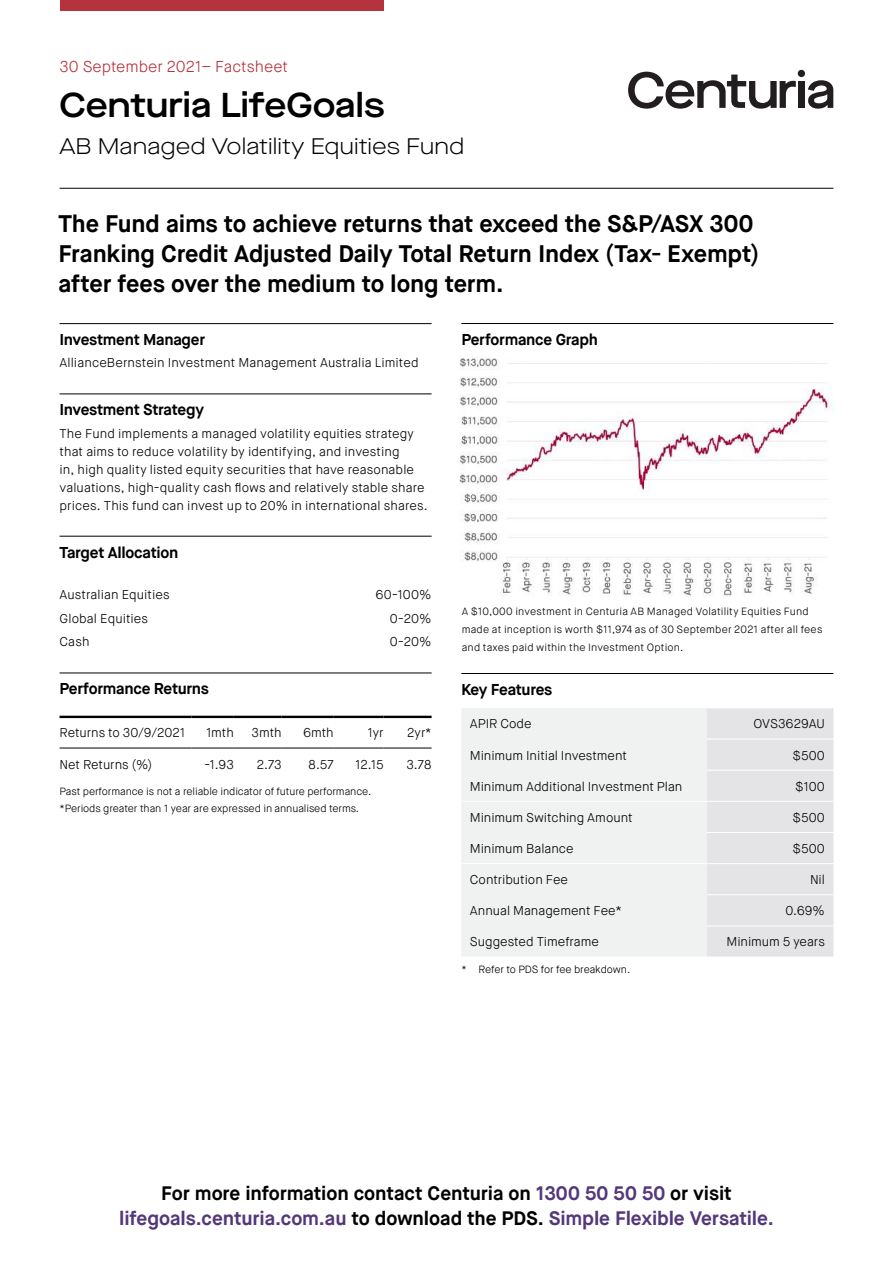
<style>
.page{position:relative;width:893px;height:1263px;background:#fff}
.page>*{position:absolute;margin:0;border:0;box-sizing:border-box;transform-origin:0 0}
.t1{font:600 34.5px "Maison Neue Extended";color:#000}
.t2{font:700 24px/30px "Maison Neue";letter-spacing:-.01em;color:#000}
.t3{font:300 22.5px "Maison Neue Extended";letter-spacing:.005em;color:#000}
.t4{font:700 19.5px/25.5px "Maison Neue";letter-spacing:-.005em;color:#000;text-align:center}
.t5{font:700 15.75px "Maison Neue";letter-spacing:-.02em;color:#000}
.t6{font:300 15.75px "Maison Neue";color:#b5333d}
.t7{font:300 12.75px/18px "Maison Neue";letter-spacing:.005em;color:#000}
.t8{font:300 10.5px/18px "Maison Neue";color:#000}
.s1{color:#54387a}
</style>
<div class="page">
<hr style="left:60px;top:188px;width:773px;height:1px;background:#000">
<hr style="left:60px;top:323px;width:372px;height:1px;background:#000">
<hr style="left:60px;top:394px;width:372px;height:1px;background:#000">
<hr style="left:60px;top:536px;width:372px;height:1px;background:#000">
<hr style="left:60px;top:673px;width:372px;height:1px;background:#000">
<hr style="left:60px;top:716px;width:131px;height:2px;background:#000">
<hr style="left:191px;top:716px;width:43px;height:2px;background:#000">
<hr style="left:234px;top:716px;width:48px;height:2px;background:#000">
<hr style="left:282px;top:716px;width:52px;height:2px;background:#000">
<hr style="left:334px;top:716px;width:50px;height:2px;background:#000">
<hr style="left:384px;top:716px;width:48px;height:2px;background:#000">
<hr style="left:60px;top:748px;width:131px;height:1px;background:#000">
<hr style="left:191px;top:748px;width:43px;height:1px;background:#000">
<hr style="left:234px;top:748px;width:48px;height:1px;background:#000">
<hr style="left:282px;top:748px;width:52px;height:1px;background:#000">
<hr style="left:334px;top:748px;width:50px;height:1px;background:#000">
<hr style="left:384px;top:748px;width:48px;height:1px;background:#000">
<hr style="left:461px;top:323px;width:372px;height:1px;background:#000">
<hr style="left:461px;top:673px;width:372px;height:1px;background:#000">
<div style="left:462px;top:708px;width:245px;height:248px;background:#f0f1f1"></div>
<div style="left:707px;top:709px;width:126px;height:248px;background:#e4e4e6"></div>
<hr style="left:461px;top:801px;width:246px;height:1px;background:#fff">
<hr style="left:461px;top:863px;width:246px;height:1px;background:#fff">
<hr style="left:707px;top:739px;width:126px;height:1px;background:#fff">
<hr style="left:707px;top:770px;width:126px;height:1px;background:#fff">
<hr style="left:707px;top:801px;width:126px;height:1px;background:#fff">
<hr style="left:707px;top:832px;width:126px;height:1px;background:#fff">
<hr style="left:707px;top:863px;width:126px;height:1px;background:#fff">
<hr style="left:707px;top:894px;width:126px;height:1px;background:#fff">
<hr style="left:707px;top:926px;width:126px;height:1px;background:#fff">
<div style="left:60px;top:0;width:324px;height:11px;background:#b5333d"></div>
<div style="left:798px;top:81px;width:7px;height:27px;background:#221e1f"></div>
<svg style="left:808px;top:80px;width:25px;height:29px"></svg>
<div style="left:798px;top:70px;width:7px;height:7px;background:#221e1f;border-radius:50%"></div>
<svg style="left:628px;top:72px;width:168px;height:37px"></svg>
<img style="left:459px;top:358px;width:374px;height:239px">
<p class="t6" style="left:60px;top:60px;width:230px">30 September 2021– Factsheet</p>
<h1 class="t1" style="left:60px;top:84px;width:327px">Centuria LifeGoals</h1>
<h3 class="t3" style="left:60px;top:138px;width:406px">AB Managed Volatility Equities Fund</h3>
<h2 class="t2" style="left:59px;top:211px;width:702px">The Fund aims to achieve returns that exceed the S&amp;P/ASX 300<br>Franking Credit Adjusted Daily Total Return Index (Tax- Exempt) after fees over the medium to long term.</h2>
<p class="t5" style="left:60px;top:333px;width:147px">Investment Manager</p>
<p class="t7" style="left:60px;top:355px;width:361px">AllianceBernstein Investment Management Australia Limited</p>
<p class="t5" style="left:60px;top:403px;width:146px">Investment Strategy</p>
<p class="t7" style="left:60px;top:425px;width:370px">The Fund implements a managed volatility equities strategy that aims to reduce volatility by identifying, and investing<br>in, high quality listed equity securities that have reasonable valuations, high-quality cash flows and relatively stable share prices. This fund can invest up to 20% in international shares.</p>
<p class="t5" style="left:60px;top:545px;width:120px">Target Allocation</p>
<p class="t7" style="left:60px;top:587px;width:112px">Australian Equities</p>
<p class="t7" style="left:376px;top:587px;width:58px">60-100%</p>
<p class="t7" style="left:60px;top:611px;width:90px">Global Equities</p>
<p class="t7" style="left:390px;top:611px;width:43px">0-20%</p>
<p class="t7" style="left:60px;top:634px;width:32px">Cash</p>
<p class="t7" style="left:390px;top:634px;width:43px">0-20%</p>
<p class="t5" style="left:60px;top:682px;width:151px">Performance Returns</p>
<p class="t7" style="left:60px;top:725px;width:127px">Returns to 30/9/2021</p>
<p class="t7" style="left:206px;top:725px;width:29px">1mth</p>
<p class="t7" style="left:252px;top:725px;width:32px">3mth</p>
<p class="t7" style="left:303px;top:725px;width:32px">6mth</p>
<p class="t7" style="left:367px;top:725px;width:18px">1yr</p>
<p class="t7" style="left:407px;top:725px;width:26px">2yr*</p>
<p class="t7" style="left:60px;top:756px;width:94px">Net Returns (%)</p>
<p class="t7" style="left:205px;top:756px;width:31px">-1.93</p>
<p class="t7" style="left:257px;top:756px;width:26px">2.73</p>
<p class="t7" style="left:309px;top:756px;width:27px">8.57</p>
<p class="t7" style="left:355px;top:756px;width:30px">12.15</p>
<p class="t7" style="left:406px;top:756px;width:27px">3.78</p>
<p class="t8" style="left:60px;top:785px;width:313px;line-height:16.2px">Past performance is not a reliable indicator of future performance. *Periods greater than 1 year are expressed in annualised terms.</p>
<p class="t5" style="left:461px;top:333px;width:138px">Performance Graph</p>
<p class="t8" style="left:462px;top:604px;width:362px">A $10,000 investment in Centuria AB Managed Volatility Equities Fund made at inception is worth $11,974 as of 30 September 2021 after all fees and taxes paid within the Investment Option.</p>
<p class="t5" style="left:461px;top:682px;width:92px">Key Features</p>
<p class="t7" style="left:470px;top:716px;width:63px">APIR Code</p>
<p class="t7" style="left:753px;top:716px;width:73px">OVS3629AU</p>
<p class="t7" style="left:470px;top:747px;width:159px">Minimum Initial Investment</p>
<p class="t7" style="left:792px;top:747px;width:34px">$500</p>
<p class="t7" style="left:470px;top:778px;width:214px">Minimum Additional Investment Plan</p>
<p class="t7" style="left:795px;top:778px;width:31px">$100</p>
<p class="t7" style="left:470px;top:808px;width:164px">Minimum Switching Amount</p>
<p class="t7" style="left:792px;top:810px;width:34px">$500</p>
<p class="t7" style="left:470px;top:841px;width:105px">Minimum Balance</p>
<p class="t7" style="left:792px;top:841px;width:34px">$500</p>
<p class="t7" style="left:470px;top:872px;width:100px">Contribution Fee</p>
<p class="t7" style="left:810px;top:872px;width:16px">Nil</p>
<p class="t7" style="left:470px;top:903px;width:154px">Annual Management Fee*</p>
<p class="t7" style="left:785px;top:903px;width:41px">0.69%</p>
<p class="t7" style="left:470px;top:934px;width:131px">Suggested Timeframe</p>
<p class="t7" style="left:726px;top:934px;width:100px">Minimum 5 years</p>
<p class="t8" style="left:461px;top:961px;width:170px">* Refer to PDS for fee breakdown.</p>
<h3 class="t4" style="left:119px;top:1181px;width:656px">For more information contact Centuria on <span class="s1">1300 50 50 50</span> or visit <span class="s1">lifegoals.centuria.com.au</span> to download the PDS. <span class="s1">Simple Flexible Versatile.</span></h3>
</div>
